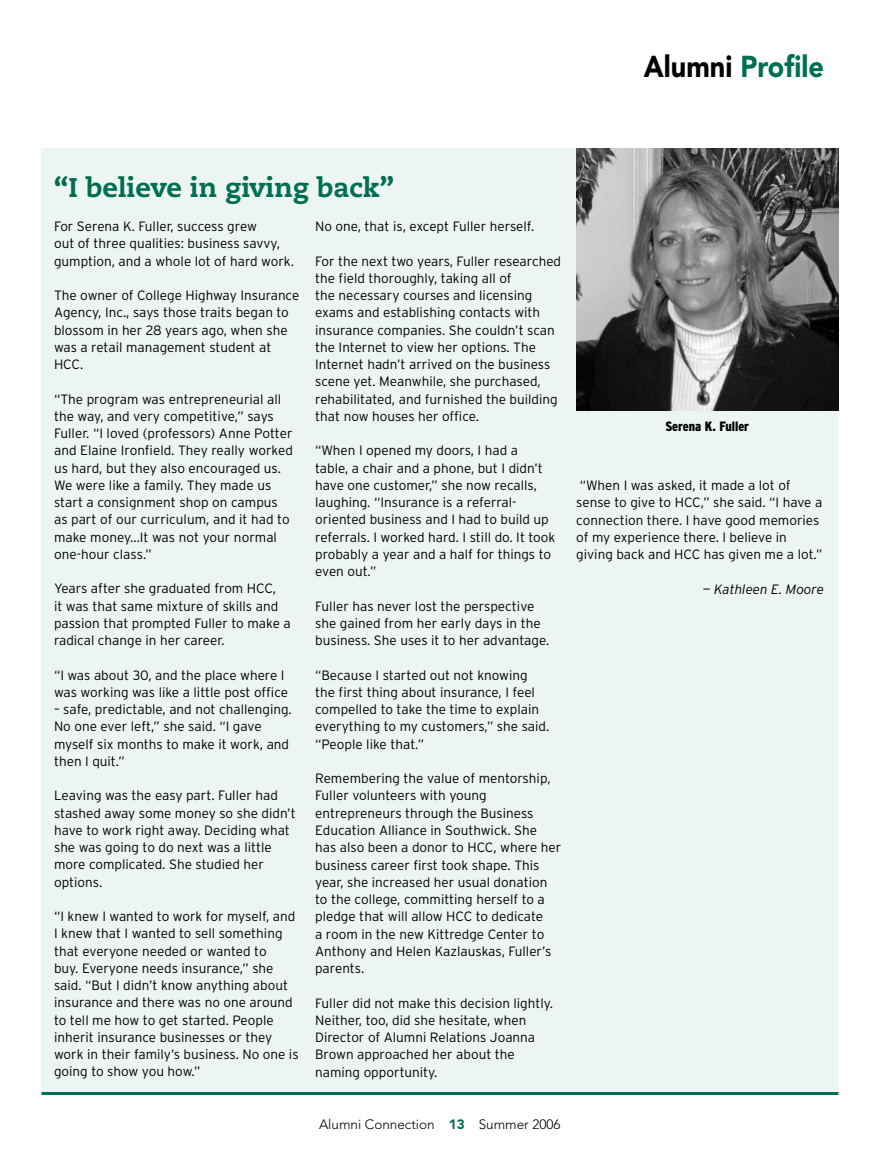
<style>
.page{position:relative;width:878px;height:1161px;background:#fff}
.page>*{position:absolute;margin:0;border:0;box-sizing:border-box;transform-origin:0 0}
.t1{font:900 30px "Avenir";color:#006f51;scale:.9 1}
.t2{font:800 27px "Caecilia";color:#006f51}
.t3{font:300 13.5px/17.2px "Interstate";color:#000}
.t4{font:300 13.5px "Avenir";color:#000}
.t5{font:italic 300 13.5px "Interstate";color:#000}
.t6{font:900 condensed 13.5px "Interstate";color:#000}
.s1{color:#000}
.s2{font-weight:900;color:#006f51}
</style>
<div class="page">
<div style="left:41px;top:148px;width:797px;height:946px;background:#edf5f3"></div>
<hr style="left:41px;top:1092px;width:797px;height:3px;background:#006f51">
<img style="left:576px;top:148px;width:262px;height:262px">
<h1 class="t1" style="left:643px;top:48px;width:202px"><span class="s1">Alumni</span> Profile</h1>
<h2 class="t2" style="left:54px;top:170px;width:341px">“I believe in giving back”</h2>
<p class="t3" style="left:54px;top:218px;width:241px">For Serena K. Fuller, success grew<br>out of three qualities: business savvy, gumption, and a whole lot of hard work.</p>
<p class="t3" style="left:54px;top:287px;width:247px">The owner of College Highway Insurance<br>Agency, Inc., says those traits began to blossom in her 28 years ago, when she was a retail management student at<br>HCC.</p>
<p class="t3" style="left:54px;top:390px;width:240px">“The program was entrepreneurial all the way, and very competitive,” says Fuller. “I loved (professors) Anne Potter and Elaine Ironfield. They really worked us hard, but they also encouraged us.<br>We were like a family. They made us start a consignment shop on campus as part of our curriculum, and it had to make money...It was not your normal one-hour class.”</p>
<p class="t3" style="left:54px;top:580px;width:238px">Years after she graduated from HCC,<br>it was that same mixture of skills and passion that prompted Fuller to make a radical change in her career.</p>
<p class="t3" style="left:54px;top:666px;width:235px">“I was about 30, and the place where I was working was like a little post office</p>
<p class="t3" style="left:54px;top:701px;width:239px">– safe, predictable, and not challenging.<br>No one ever left,” she said. “I gave myself six months to make it work, and then I quit.”</p>
<p class="t3" style="left:54px;top:787px;width:243px">Leaving was the easy part. Fuller had stashed away some money so she didn’t have to work right away. Deciding what she was going to do next was a little more complicated. She studied her options.</p>
<p class="t3" style="left:54px;top:908px;width:246px">“I knew I wanted to work for myself, and I knew that I wanted to sell something that everyone needed or wanted to<br>buy. Everyone needs insurance,” she said. “But I didn’t know anything about insurance and there was no one around to tell me how to get started. People inherit insurance businesses or they work in their family’s business. No one is going to show you how.”</p>
<p class="t3" style="left:315px;top:218px;width:220px">No one, that is, except Fuller herself.</p>
<p class="t3" style="left:315px;top:252px;width:247px">For the next two years, Fuller researched the field thoroughly, taking all of<br>the necessary courses and licensing exams and establishing contacts with insurance companies. She couldn’t scan the Internet to view her options. The Internet hadn’t arrived on the business scene yet. Meanwhile, she purchased, rehabilitated, and furnished the building that now houses her office.</p>
<p class="t3" style="left:315px;top:442px;width:242px">“When I opened my doors, I had a<br>table, a chair and a phone, but I didn’t have one customer,” she now recalls, laughing. “Insurance is a referral&shy;oriented business and I had to build up referrals. I worked hard. I still do. It took probably a year and a half for things to even out.”</p>
<p class="t3" style="left:315px;top:597px;width:235px">Fuller has never lost the perspective she gained from her early days in the business. She uses it to her advantage.</p>
<p class="t3" style="left:315px;top:666px;width:236px">“Because I started out not knowing the first thing about insurance, I feel compelled to take the time to explain everything to my customers,” she said. “People like that.”</p>
<p class="t3" style="left:315px;top:770px;width:248px">Remembering the value of mentorship, Fuller volunteers with young entrepreneurs through the Business Education Alliance in Southwick. She has also been a donor to HCC, where her business career first took shape. This year, she increased her usual donation to the college, committing herself to a pledge that will allow HCC to dedicate<br>a room in the new Kittredge Center to Anthony and Helen Kazlauskas, Fuller’s parents.</p>
<p class="t3" style="left:315px;top:994px;width:239px">Fuller did not make this decision lightly.<br>Neither, too, did she hesitate, when Director of Alumni Relations Joanna Brown approached her about the naming opportunity.</p>
<p class="t6" style="left:665px;top:419px;width:85px">Serena K. Fuller</p>
<p class="t3" style="left:576px;top:477px;width:248px">“When I was asked, it made a lot of sense to give to HCC,” she said. “I have a connection there. I have good memories of my experience there. I believe in giving back and HCC has given me a lot.”</p>
<p class="t5" style="left:702px;top:581px;width:123px">— Kathleen E. Moore</p>
<p class="t4" style="left:319px;top:1117px;width:243px">Alumni Connection <span class="s2">13</span> Summer 2006</p>
</div>
